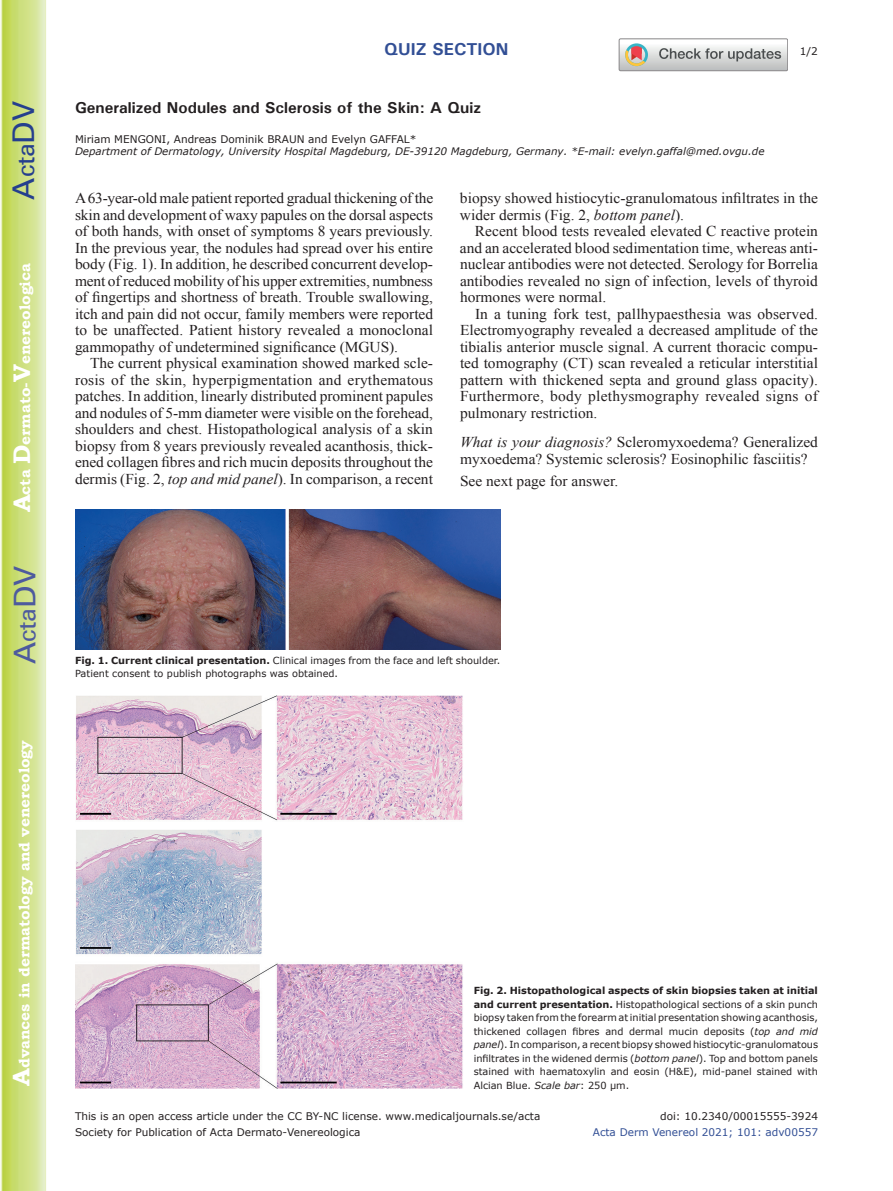
<style>
.page{position:relative;width:893px;height:1191px;background:#fff}
.page>*{position:absolute;margin:0;border:0;box-sizing:border-box;transform-origin:0 0}
.t1{font:30px "Univers";color:#4d5a9e}
.t2{font:30px "Univers";color:#253f8e}
.t3{font:700 17.25px "Univers";color:#324f95}
.t4{font:700 15.75px "Univers";color:#231f20}
.t5{font:15px/16.5px "Times New Roman";color:#231f20;text-align:justify}
.t6{font:700 15px "Bookman Old Style";color:#fff}
.t7{font:10.5px "Verdana";color:#231f20}
.t8{font:10.5px "Verdana";color:#324f95}
.t9{font:italic 10.35px "Verdana";color:#231f20}
.t10{font:9.75px/13.5px "Verdana";color:#231f20}
.s1{font-size:24px}
.s2{font-style:italic}
.s3{font-weight:700}
</style>
<div class="page">
<svg style="left:1px;top:0;width:45px;height:1191px;background:#cfe084"></svg>
<svg style="left:619px;top:39px;width:169px;height:32px"></svg>
<img style="left:75px;top:509px;width:425px;height:140px">
<img style="left:75px;top:696px;width:388px;height:393px">
<h1 class="t2" style="left:6px;top:199px;width:100px;rotate:-90deg">A<span class="s1">cta</span>DV</h1>
<p class="t6" style="left:16px;top:512px;width:251px;rotate:-90deg"><span class="s1">A</span>cta <span class="s1">D</span>ermato-<span class="s1">V</span>enereologica</p>
<h1 class="t1" style="left:7px;top:664px;width:100px;rotate:-90deg">A<span class="s1">cta</span>DV</h1>
<p class="t6" style="left:15px;top:1086px;width:347px;rotate:-90deg"><span class="s1">A</span>dvances in dermatology and venereology</p>
<p class="t3" style="left:384px;top:38px;width:126px">QUIZ SECTION</p>
<p class="t7" style="left:800px;top:44px;width:20px">1/2</p>
<p class="t4" style="left:75px;top:97px;width:408px">Generalized Nodules and Sclerosis of the Skin: A Quiz</p>
<p class="t7" style="left:75px;top:132px;width:343px">Miriam MENGONI, Andreas Dominik BRAUN and Evelyn GAFFAL*</p>
<p class="t9" style="left:75px;top:145px;width:691px">Department of Dermatology, University Hospital Magdeburg, DE-39120 Magdeburg, Germany. *E-mail: evelyn.gaffal@med.ovgu.de</p>
<p class="t5" style="left:75px;top:190px;width:360px">A 63-year-old male patient reported gradual thickening of the skin and development of waxy papules on the dorsal aspects of both hands, with onset of symptoms 8 years previously.<br>In the previous year, the nodules had spread over his entire body (Fig. 1). In addition, he described concurrent develop&shy;ment of reduced mobility of his upper extremities, numbness of fingertips and shortness of breath. Trouble swallowing, itch and pain did not occur, family members were reported to be unaffected. Patient history revealed a monoclonal gammopathy of undetermined significance (MGUS).</p>
<p class="t5" style="left:75px;top:355px;width:360px;text-indent:15px">The current physical examination showed marked scle&shy;rosis of the skin, hyperpigmentation and erythematous patches. In addition, linearly distributed prominent papules and nodules of 5-mm diameter were visible on the forehead, shoulders and chest. Histopathological analysis of a skin biopsy from 8 years previously revealed acanthosis, thick&shy;ened collagen fibres and rich mucin deposits throughout the dermis (Fig. 2, <span class="s2">top and mid panel</span>). In comparison, a recent</p>
<p class="t5" style="left:460px;top:190px;width:359px">biopsy showed histiocytic-granulomatous infiltrates in the wider dermis (Fig. 2, <span class="s2">bottom panel</span>).</p>
<p class="t5" style="left:460px;top:223px;width:360px;text-indent:15px">Recent blood tests revealed elevated C reactive protein and an accelerated blood sedimentation time, whereas anti&shy;nuclear antibodies were not detected. Serology for Borrelia antibodies revealed no sign of infection, levels of thyroid hormones were normal.</p>
<p class="t5" style="left:460px;top:305px;width:360px;text-indent:15px">In a tuning fork test, pallhypaesthesia was observed.<br>Electromyography revealed a decreased amplitude of the tibialis anterior muscle signal. A current thoracic compu&shy;ted tomography (CT) scan revealed a reticular interstitial pattern with thickened septa and ground glass opacity).<br>Furthermore, body plethysmography revealed signs of pulmonary restriction.</p>
<p class="t5" style="left:460px;top:433px;width:360px"><span class="s2">What is your diagnosis?</span> Scleromyxoedema? Generalized myxoedema? Systemic sclerosis? Eosinophilic fasciitis?</p>
<p class="t5" style="left:460px;top:472px;width:160px">See next page for answer.</p>
<p class="t10" style="left:75px;top:653px;width:427px"><span class="s3">Fig. 1. Current clinical presentation.</span> Clinical images from the face and left shoulder.<br>Patient consent to publish photographs was obtained.</p>
<p class="t10" style="left:474px;top:984px;width:346px;text-align:justify"><span class="s3">Fig. 2. Histopathological aspects of skin biopsies taken at initial and current presentation.</span> Histopathological sections of a skin punch biopsy taken from the forearm at initial presentation showing acanthosis, thickened collagen fibres and dermal mucin deposits (<span class="s2">top and mid panel</span>). In comparison, a recent biopsy showed histiocytic-granulomatous infiltrates in the widened dermis (<span class="s2">bottom panel</span>). Top and bottom panels stained with haematoxylin and eosin (H&amp;E), mid-panel stained with Alcian Blue. <span class="s2">Scale bar</span>: 250 µm.</p>
<p class="t7" style="left:75px;top:1109px;width:467px">This is an open access article under the CC BY-NC license. www.medicaljournals.se/acta</p>
<p class="t7" style="left:660px;top:1109px;width:159px">doi: 10.2340/00015555-3924</p>
<p class="t7" style="left:75px;top:1125px;width:287px">Society for Publication of Acta Dermato-Venereologica</p>
<p class="t8" style="left:593px;top:1125px;width:227px">Acta Derm Venereol 2021; 101: adv00557</p>
</div>
